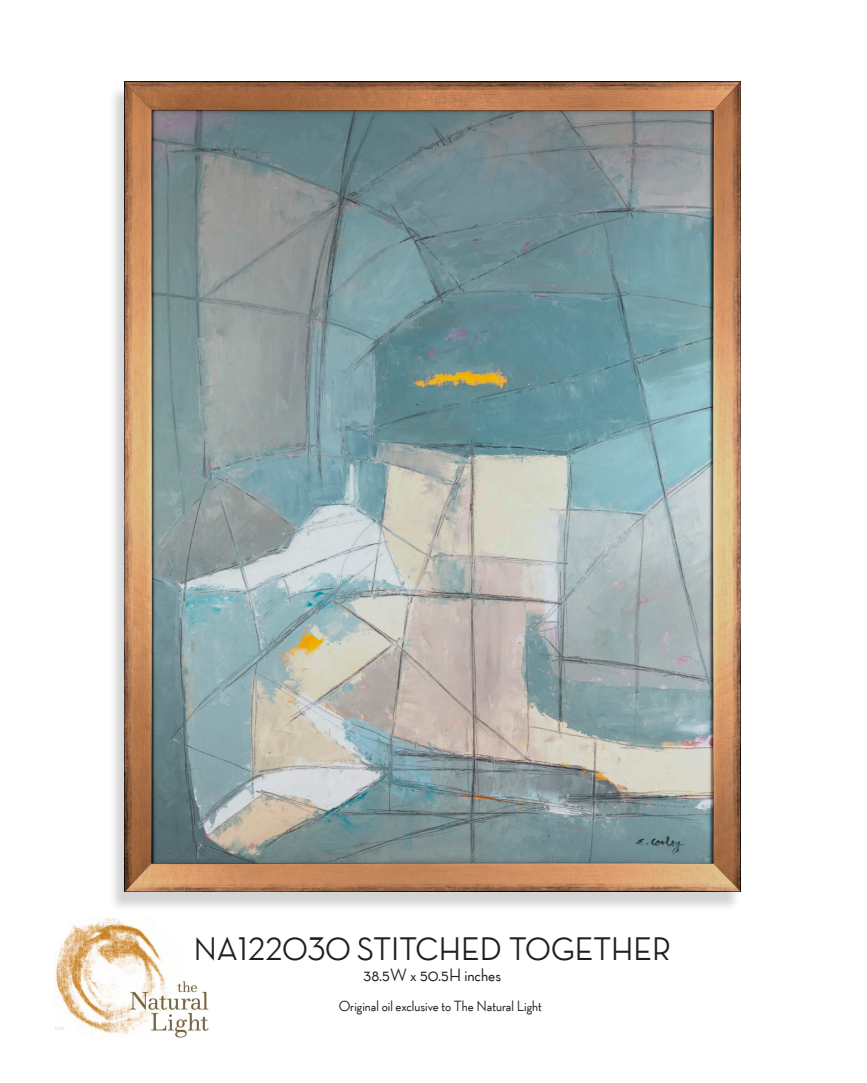
<style>
.page{position:relative;width:867px;height:1083px;background:#fff}
.page>*{position:absolute;margin:0;border:0;box-sizing:border-box;transform-origin:0 0}
.Center_Paragraph{font:500 33px "Neutraface Display TT";color:#231f20}
.Center_Paragraph-2{font:500 18px "Neutraface Display TT";color:#231f20}
.t1{font:500 15px "Neutraface Display TT";color:#231f20}
.t2{font:4.5px "Arial";color:#d5d6d8}
</style>
<div class="page">
<div style="left:109px;top:86px;width:632px;height:826px;background:#231f20;opacity:.2"></div>
<img style="left:124px;top:81px;width:616px;height:810px">
<img style="left:54px;top:918px;width:155px;height:119px">
<p class="t2" style="left:54px;top:1025px;width:12px">122A</p>
<p class="Center_Paragraph" style="left:194px;top:930px;width:478px">NA122030 STITCHED TOGETHER</p>
<p class="Center_Paragraph-2" style="left:363px;top:965px;width:139px">38.5W x 50.5H inches</p>
<p class="t1" style="left:338px;top:997px;width:204px">Original oil exclusive to The Natural Light</p>
</div>
